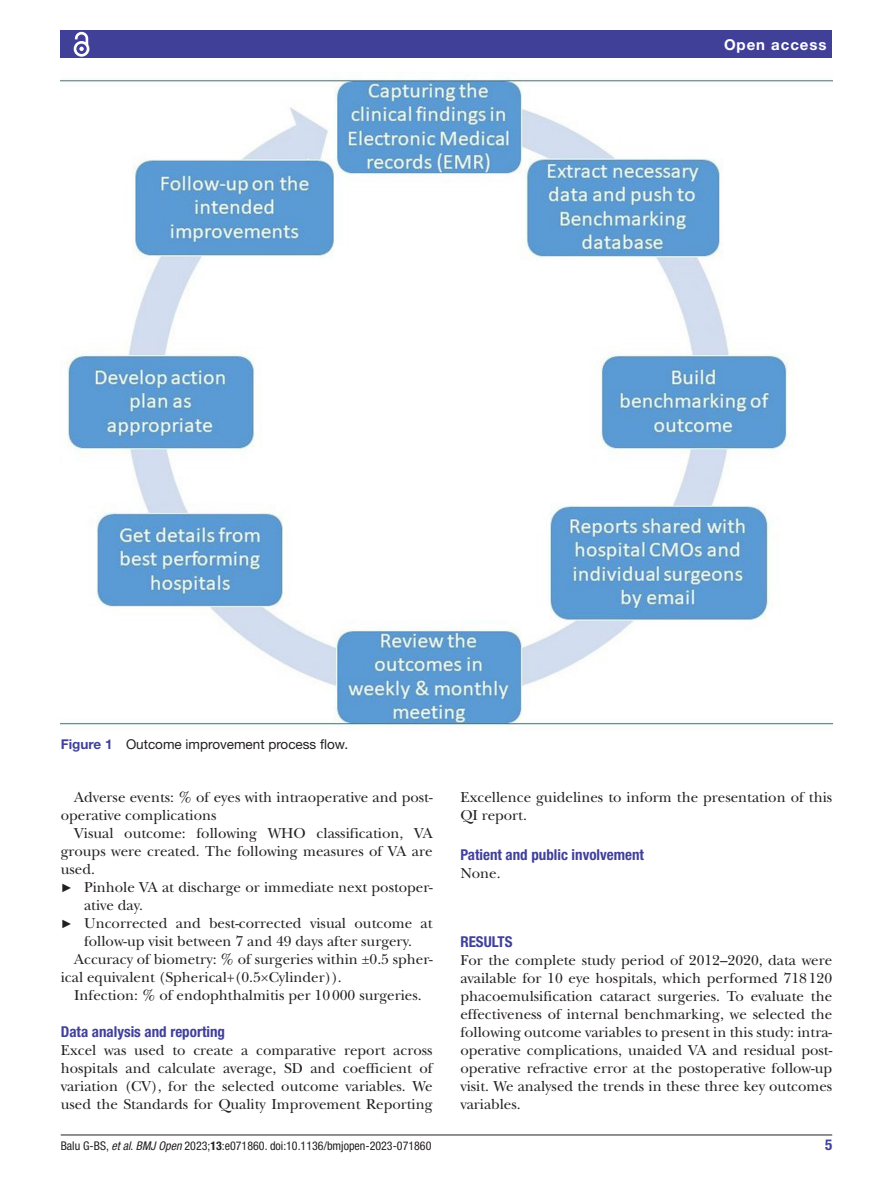
<style>
.page{position:relative;width:893px;height:1191px;background:#fff}
.page>*{position:absolute;margin:0;border:0;box-sizing:border-box;transform-origin:0 0}
.t1{font:15px/18px "New Baskerville";color:#231f20}
.t2{font:700 condensed 15px "Helvetica Neue LT Std";color:#414099}
.t3{font:700 15px "Helvetica Neue LT Std";letter-spacing:.065em;color:#fff}
.t4{font:13.5px "Helvetica Neue LT Std";color:#231f20}
.t5{font:condensed 12px "Helvetica Neue LT Std";color:#231f20}
.s1{font-weight:700;color:#414099}
.s2{font-family:"Arial";font-size:12px}
.s3{font-style:italic}
.s4{font-weight:700}
</style>
<div class="page">
<hr style="left:61px;top:1134px;width:771px;height:1px;background:#231f20">
<div style="left:61px;top:31px;width:771px;height:27px;background:#414099"></div>
<svg style="left:73px;top:31px;width:17px;height:26px"></svg>
<img style="left:61px;top:77px;width:771px;height:649px">
<p class="t3" style="left:724px;top:35px;width:104px">Open access</p>
<p class="t4" style="left:61px;top:736px;width:289px"><span class="s1">Figure 1</span> Outcome improvement process flow.</p>
<p class="t1" style="left:61px;top:788px;width:373px;text-indent:14px">Adverse events: % of eyes with intraoperative and post&shy;operative complications</p>
<p class="t1" style="left:74px;top:824px;width:360px">Visual outcome: following WHO classification, VA</p>
<p class="t1" style="left:61px;top:842px;width:373px">groups were created. The following measures of VA are</p>
<p class="t1" style="left:61px;top:860px;width:36px">used.</p>
<p class="t1" style="left:61px;top:878px;width:373px"><span class="s2">►</span> Pinhole VA at discharge or immediate next postoper-</p>
<p class="t1" style="left:84px;top:896px;width:60px">ative day.</p>
<p class="t1" style="left:61px;top:914px;width:373px"><span class="s2">►</span> Uncorrected and best-corrected visual outcome at</p>
<p class="t1" style="left:84px;top:932px;width:330px">follow-up visit between 7 and 49 days after surgery.</p>
<p class="t1" style="left:74px;top:950px;width:360px">Accuracy of biometry: % of surgeries within ±0.5 spher-</p>
<p class="t1" style="left:61px;top:968px;width:283px">ical equivalent (Spherical+(0.5×Cylinder)).</p>
<p class="t1" style="left:74px;top:986px;width:349px">Infection: % of endophthalmitis per 10000 surgeries.</p>
<p class="t2" style="left:61px;top:1022px;width:166px">Data analysis and reporting</p>
<p class="t1" style="left:61px;top:1041px;width:373px;text-align:justify">Excel was used to create a comparative report across hospitals and calculate average, SD and coefficient of variation (CV), for the selected outcome variables. We used the Standards for Quality Improvement Reporting</p>
<p class="t1" style="left:460px;top:788px;width:373px">Excellence guidelines to inform the presentation of this<br>QI report.</p>
<p class="t2" style="left:460px;top:845px;width:185px">Patient and public involvement</p>
<p class="t1" style="left:460px;top:864px;width:42px">None.</p>
<p class="t2" style="left:460px;top:933px;width:54px">RESULTS</p>
<p class="t1" style="left:460px;top:951px;width:373px;text-align:justify">For the complete study period of 2012–2020, data were available for 10 eye hospitals, which performed 718120 phacoemulsification cataract surgeries. To evaluate the effectiveness of internal benchmarking, we selected the following outcome variables to present in this study: intra&shy;operative complications, unaided VA and residual post&shy;operative refractive error at the postoperative follow-up visit. We analysed the trends in these three key outcomes variables.</p>
<p class="t5" style="left:61px;top:1138px;width:372px">Balu G-BS, <span class="s3">et al</span>. <span class="s3">BMJ Open</span> 2023;<span class="s4">13</span>:e071860. doi:10.1136/bmjopen-2023-071860</p>
<p class="t2" style="left:825px;top:1135px;width:9px">5</p>
</div>
